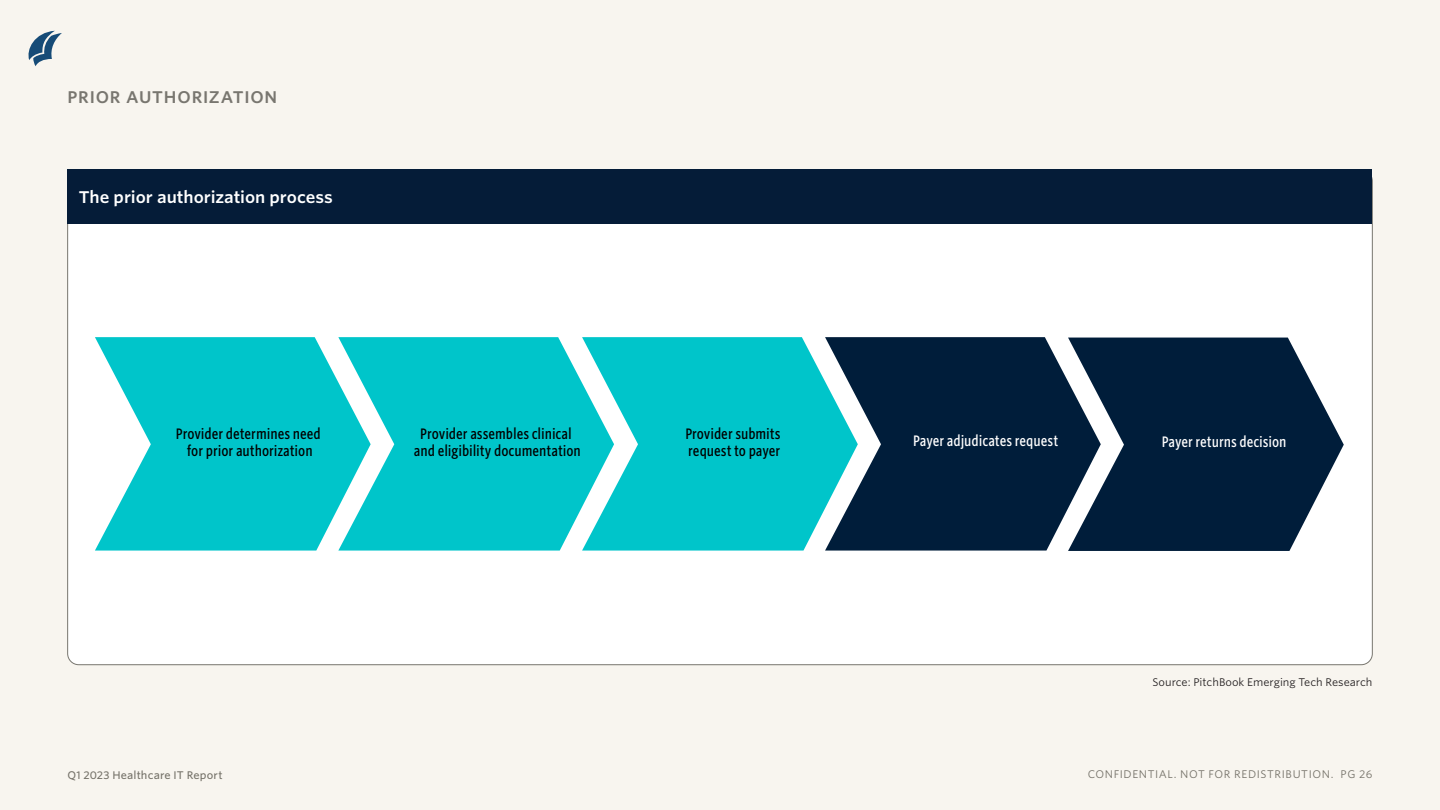
<style>
.page{position:relative;width:1440px;height:810px;background:#f8f5ef}
.page>*{position:absolute;margin:0;border:0;box-sizing:border-box;transform-origin:0 0}
.ETR_Chart_title{font:600 16.25px "Whitney S Sm";letter-spacing:-.005em;color:#fff}
.ETR_Section_tag{font:600 16.25px "Whitney S Sm";letter-spacing:.05em;color:#78766f}
.t1{font:500 14.5px/17.1px "Whitney Cond S Sm";color:#000;text-align:center}
.t2{font:500 14.5px "Whitney Cond S Sm";color:#fff}
.t3{font:10.62px "Whitney S Sm";letter-spacing:.055em;color:#78766f}
.ETR_Source_tag{font:10.62px "Whitney S Sm";color:#231f20}
.t4{font:500 10.62px "Whitney S Sm";letter-spacing:.015em;color:#78766f}
</style>
<div class="page">
<div style="left:68px;top:170px;width:1304px;height:495px;background:#fff;border-radius:11px"></div>
<div style="left:68px;top:170px;width:1304px;height:54px;background:#051c38"></div>
<svg style="left:95px;top:337px;width:243px;height:214px;background:#22ccd1"></svg>
<svg style="left:338px;top:337px;width:244px;height:214px;background:#19cacf"></svg>
<svg style="left:582px;top:337px;width:243px;height:214px;background:#18cacf"></svg>
<svg style="left:825px;top:337px;width:276px;height:214px;background:#183952"></svg>
<svg style="left:1068px;top:338px;width:276px;height:213px;fill:#001d3a"></svg>
<p class="ETR_Section_tag" style="left:68px;top:86px;width:211px">PRIOR AUTHORIZATION</p>
<p class="ETR_Chart_title" style="left:79px;top:186px;width:256px">The prior authorization process</p>
<p class="t1" style="left:176px;top:424px;width:147px">Provider determines need for prior authorization</p>
<p class="t1" style="left:414px;top:424px;width:168px">Provider assembles clinical and eligibility documentation</p>
<p class="t1" style="left:685px;top:424px;width:97px;text-align:left">Provider submits request to payer</p>
<p class="t2" style="left:913px;top:431px;width:147px">Payer adjudicates request</p>
<p class="t2" style="left:1162px;top:432px;width:126px">Payer returns decision</p>
<p class="ETR_Source_tag" style="left:1153px;top:675px;width:221px">Source: PitchBook Emerging Tech Research</p>
<p class="t4" style="left:68px;top:767px;width:157px">Q1 2023 Healthcare IT Report</p>
<p class="t3" style="left:1088px;top:767px;width:286px">CONFIDENTIAL. NOT FOR REDISTRIBUTION. PG 26</p>
</div>
